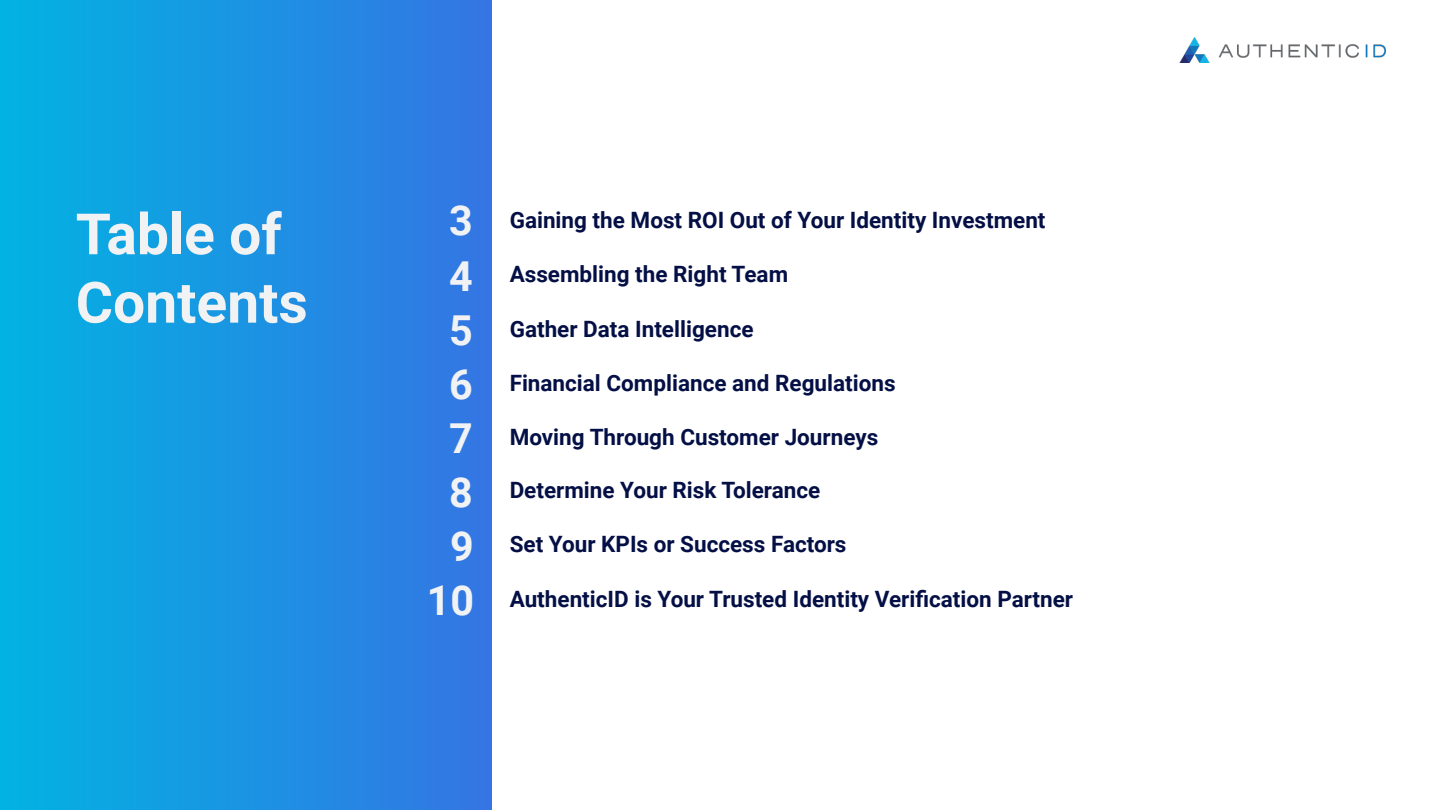
<style>
.page{position:relative;width:1440px;height:810px;background:#fff}
.page>*{position:absolute;margin:0;border:0;box-sizing:border-box;transform-origin:0 0}
.t1{font:700 57px/68.4px "Roboto";color:#f1f2f3}
.t2{font:700 41.25px/54px "Roboto";color:#f1f2f3;text-align:center}
.t3{font:700 22.5px "Roboto";color:#041045}
.s1{font-size:41.25px;color:#f1f2f3}
</style>
<div class="page">
<div style="left:0;top:0;width:491px;height:810px;background:linear-gradient(to right,#02b3e2,#3574e3)"></div>
<img style="left:1180px;top:37px;width:206px;height:25px">
<h1 class="t1" style="left:76px;top:198px;width:233px">Table of<br>Contents</h1>
<p class="t3" style="left:449px;top:205px;width:598px"><span class="s1">3</span> Gaining the Most ROI Out of Your Identity Investment</p>
<h2 class="t2" style="left:427px;top:248px;width:49px">4<br>5<br>6<br>7<br>8<br>9<br>10</h2>
<p class="t3" style="left:510px;top:259px;width:280px">Assembling the Right Team</p>
<p class="t3" style="left:510px;top:313px;width:245px">Gather Data Intelligence</p>
<p class="t3" style="left:510px;top:367px;width:387px">Financial Compliance and Regulations</p>
<p class="t3" style="left:510px;top:421px;width:370px">Moving Through Customer Journeys</p>
<p class="t3" style="left:510px;top:474px;width:312px">Determine Your Risk Tolerance</p>
<p class="t3" style="left:510px;top:529px;width:338px">Set Your KPIs or Success Factors</p>
<p class="t3" style="left:510px;top:583px;width:565px">AuthenticID is Your Trusted Identity Verification Partner</p>
</div>
